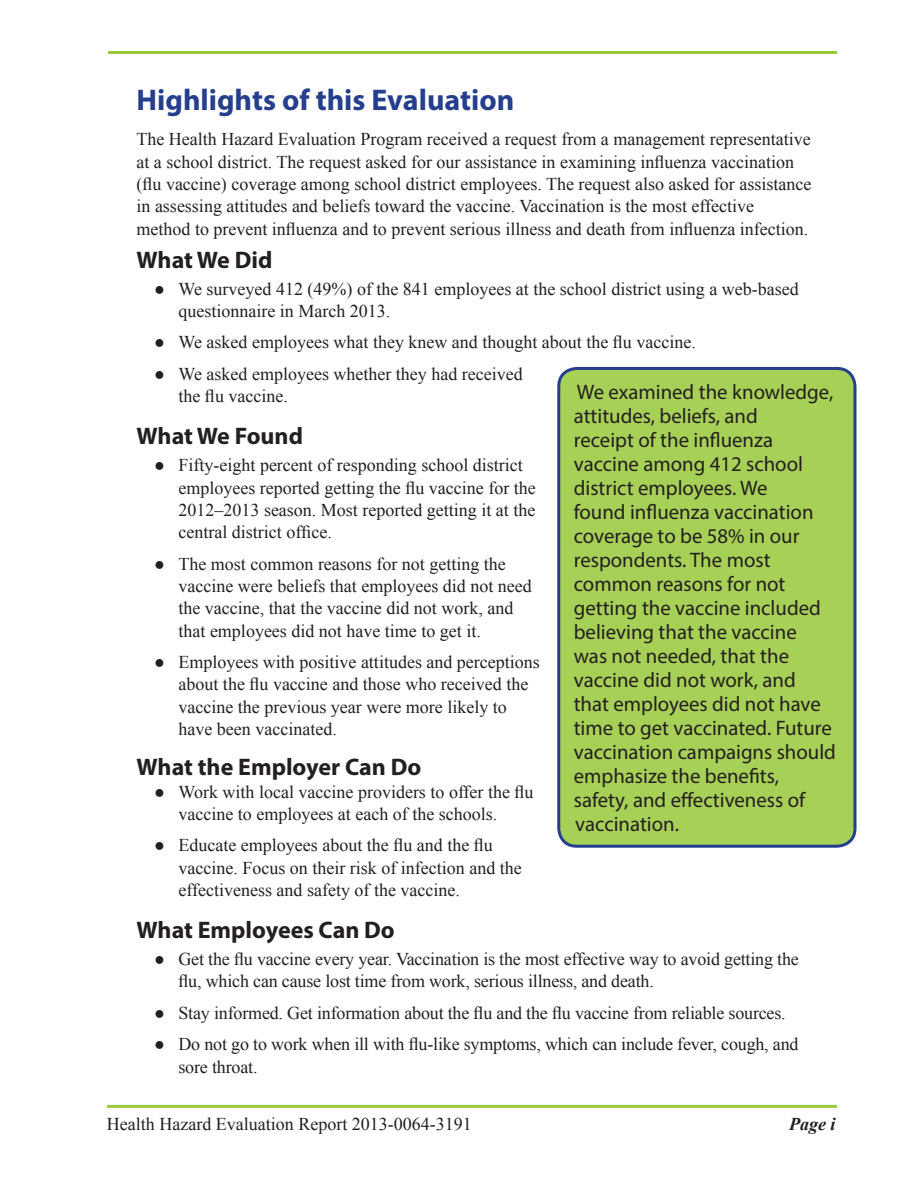
<style>
.page{position:relative;width:918px;height:1188px;background:#fff}
.page>*{position:absolute;margin:0;border:0;box-sizing:border-box;transform-origin:0 0}
.Body_Heading_1{font:700 30px "Myriad Pro";color:#253f8e}
.Body_Heading_2{font:700 24px "Myriad Pro";color:#231f20}
.Special_Boxes{font:21px/24px "Myriad Pro";color:#231f20}
.t1{font:18px/22.4px "Times New Roman";color:#231f20}
.t2{font:italic 700 18px "Times New Roman";color:#231f20}
.s1{font-family:"Tahoma";font-weight:700}
</style>
<div class="page">
<hr style="left:107px;top:1105px;width:730px;height:3px;background:#99ca3b">
<hr style="left:108px;top:51px;width:729px;height:3px;background:#99ca3b">
<div style="left:559px;top:368px;width:296px;height:478px;background:#a7d056;border-radius:18px"></div>
<div style="left:557px;top:367px;width:300px;height:481px;border:3px solid #253f8e;border-radius:18px"></div>
<p class="Body_Heading_1" style="left:136px;top:80px;width:379px">Highlights of this Evaluation</p>
<p class="t1" style="left:136px;top:128px;width:676px">The Health Hazard Evaluation Program received a request from a management representative at a school district. The request asked for our assistance in examining influenza vaccination (flu vaccine) coverage among school district employees. The request also asked for assistance in assessing attitudes and beliefs toward the vaccine. Vaccination is the most effective method to prevent influenza and to prevent serious illness and death from influenza infection.</p>
<p class="Body_Heading_2" style="left:136px;top:244px;width:137px">What We Did</p>
<p class="t1" style="left:178px;top:277px;width:622px;text-indent:-24px"><span class="s1">●</span> We surveyed 412 (49%) of the 841 employees at the school district using a web-based questionnaire in March 2013.</p>
<p class="t1" style="left:154px;top:331px;width:543px"><span class="s1">●</span> We asked employees what they knew and thought about the flu vaccine.</p>
<p class="t1" style="left:178px;top:362px;width:346px;text-indent:-24px"><span class="s1">●</span> We asked employees whether they had received the flu vaccine.</p>
<p class="Body_Heading_2" style="left:136px;top:421px;width:168px">What We Found</p>
<p class="t1" style="left:178px;top:454px;width:359px;text-indent:-24px"><span class="s1">●</span> Fifty-eight percent of responding school district employees reported getting the flu vaccine for the 2012–2013 season. Most reported getting it at the central district office.</p>
<p class="t1" style="left:178px;top:552px;width:355px;text-indent:-24px"><span class="s1">●</span> The most common reasons for not getting the vaccine were beliefs that employees did not need the vaccine, that the vaccine did not work, and that employees did not have time to get it.</p>
<p class="t1" style="left:178px;top:650px;width:363px;text-indent:-24px"><span class="s1">●</span> Employees with positive attitudes and perceptions about the flu vaccine and those who received the vaccine the previous year were more likely to have been vaccinated.</p>
<p class="Body_Heading_2" style="left:136px;top:752px;width:286px">What the Employer Can Do</p>
<p class="t1" style="left:178px;top:780px;width:357px;text-indent:-24px"><span class="s1">●</span> Work with local vaccine providers to offer the flu vaccine to employees at each of the schools.</p>
<p class="t1" style="left:178px;top:834px;width:345px;text-indent:-24px"><span class="s1">●</span> Educate employees about the flu and the flu vaccine. Focus on their risk of infection and the effectiveness and safety of the vaccine.</p>
<p class="Body_Heading_2" style="left:136px;top:915px;width:260px">What Employees Can Do</p>
<p class="t1" style="left:178px;top:948px;width:622px;text-indent:-24px"><span class="s1">●</span> Get the flu vaccine every year. Vaccination is the most effective way to avoid getting the flu, which can cause lost time from work, serious illness, and death.</p>
<p class="t1" style="left:154px;top:1001px;width:633px"><span class="s1">●</span> Stay informed. Get information about the flu and the flu vaccine from reliable sources.</p>
<p class="t1" style="left:178px;top:1033px;width:622px;text-indent:-24px"><span class="s1">●</span> Do not go to work when ill with flu-like symptoms, which can include fever, cough, and sore throat.</p>
<p class="Special_Boxes" style="left:574px;top:380px;width:264px">We examined the knowledge, attitudes, beliefs, and<br>receipt of the influenza vaccine among 412 school district employees. We<br>found influenza vaccination coverage to be 58% in our respondents. The most common reasons for not getting the vaccine included believing that the vaccine<br>was not needed, that the vaccine did not work, and that employees did not have time to get vaccinated. Future vaccination campaigns should emphasize the benefits, safety, and effectiveness of vaccination.</p>
<p class="t1" style="left:107px;top:1113px;width:366px">Health Hazard Evaluation Report 2013-0064-3191</p>
<p class="t2" style="left:789px;top:1111px;width:48px">Page i</p>
</div>
